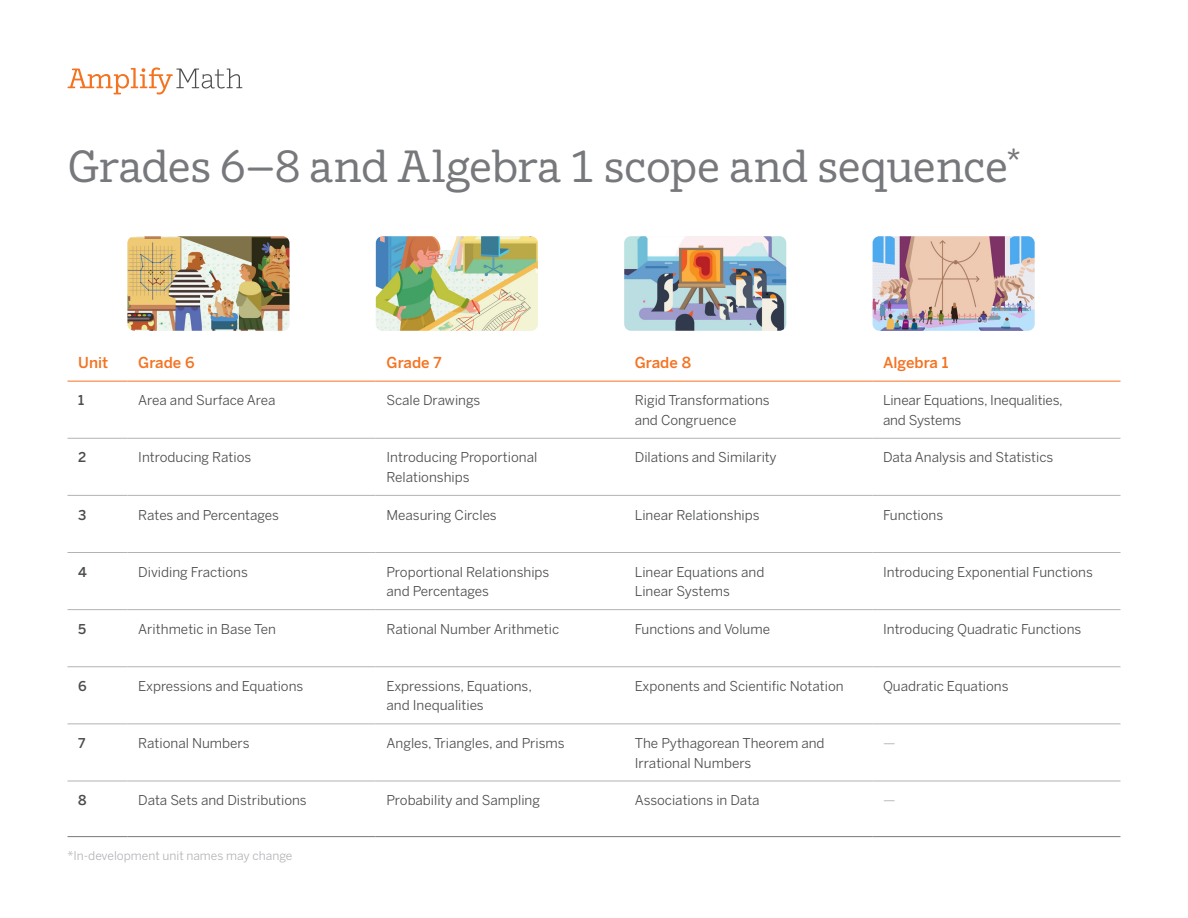
<style>
.page{position:relative;width:1188px;height:918px;background:#fff}
.page>*{position:absolute;margin:0;border:0;box-sizing:border-box;transform-origin:0 0}
.t1{font:45px "Amplify";letter-spacing:-.015em;color:#76787b}
.Grade{font:500 15px "Benton Sans";color:#f47321}
.t2{font:13.5px/19.5px "Benton Sans";color:#4b4c4d}
.Unit{font:500 13.5px "Benton Sans";color:#4b4c4d}
.Table_text{font:13.5px "Benton Sans";color:#b2b3b7}
.t3{font:12px "Benton Sans";color:#b2b3b7}
</style>
<div class="page">
<svg style="left:68px;top:68px;width:174px;height:26px"></svg>
<img style="left:127px;top:236px;width:162px;height:95px">
<hr style="left:68px;top:438px;width:59px;height:1px;background:#b2b3b7">
<hr style="left:127px;top:438px;width:249px;height:1px;background:#b2b3b7">
<hr style="left:376px;top:438px;width:248px;height:1px;background:#b2b3b7">
<hr style="left:624px;top:438px;width:248px;height:1px;background:#b2b3b7">
<hr style="left:872px;top:438px;width:248px;height:1px;background:#b2b3b7">
<hr style="left:68px;top:495px;width:59px;height:1px;background:#b2b3b7">
<hr style="left:127px;top:495px;width:249px;height:1px;background:#b2b3b7">
<hr style="left:376px;top:495px;width:248px;height:1px;background:#b2b3b7">
<hr style="left:624px;top:495px;width:248px;height:1px;background:#b2b3b7">
<hr style="left:872px;top:495px;width:248px;height:1px;background:#b2b3b7">
<hr style="left:68px;top:552px;width:59px;height:1px;background:#b2b3b7">
<hr style="left:127px;top:552px;width:249px;height:1px;background:#b2b3b7">
<hr style="left:376px;top:552px;width:248px;height:1px;background:#b2b3b7">
<hr style="left:624px;top:552px;width:248px;height:1px;background:#b2b3b7">
<hr style="left:872px;top:552px;width:248px;height:1px;background:#b2b3b7">
<hr style="left:68px;top:609px;width:59px;height:1px;background:#b2b3b7">
<hr style="left:127px;top:609px;width:249px;height:1px;background:#b2b3b7">
<hr style="left:376px;top:609px;width:248px;height:1px;background:#b2b3b7">
<hr style="left:624px;top:609px;width:248px;height:1px;background:#b2b3b7">
<hr style="left:872px;top:609px;width:248px;height:1px;background:#b2b3b7">
<hr style="left:68px;top:666px;width:59px;height:1px;background:#b2b3b7">
<hr style="left:127px;top:666px;width:249px;height:1px;background:#b2b3b7">
<hr style="left:376px;top:666px;width:248px;height:1px;background:#b2b3b7">
<hr style="left:624px;top:666px;width:248px;height:1px;background:#b2b3b7">
<hr style="left:872px;top:666px;width:248px;height:1px;background:#b2b3b7">
<hr style="left:68px;top:724px;width:59px;height:1px;background:#b2b3b7">
<hr style="left:127px;top:724px;width:249px;height:1px;background:#b2b3b7">
<hr style="left:376px;top:724px;width:248px;height:1px;background:#b2b3b7">
<hr style="left:624px;top:724px;width:248px;height:1px;background:#b2b3b7">
<hr style="left:872px;top:724px;width:248px;height:1px;background:#b2b3b7">
<hr style="left:68px;top:781px;width:59px;height:1px;background:#b2b3b7">
<hr style="left:127px;top:781px;width:249px;height:1px;background:#b2b3b7">
<hr style="left:376px;top:781px;width:248px;height:1px;background:#b2b3b7">
<hr style="left:624px;top:781px;width:248px;height:1px;background:#b2b3b7">
<hr style="left:872px;top:781px;width:248px;height:1px;background:#b2b3b7">
<hr style="left:68px;top:836px;width:59px;height:1px;background:#76787b">
<hr style="left:127px;top:836px;width:249px;height:1px;background:#76787b">
<hr style="left:376px;top:836px;width:248px;height:1px;background:#76787b">
<hr style="left:624px;top:836px;width:248px;height:1px;background:#76787b">
<hr style="left:872px;top:836px;width:248px;height:1px;background:#76787b">
<hr style="left:68px;top:381px;width:59px;height:1px;background:#f47321">
<hr style="left:127px;top:381px;width:249px;height:1px;background:#f47321">
<hr style="left:376px;top:381px;width:248px;height:1px;background:#f47321">
<hr style="left:624px;top:381px;width:248px;height:1px;background:#f47321">
<hr style="left:872px;top:381px;width:248px;height:1px;background:#f47321">
<img style="left:376px;top:236px;width:162px;height:95px">
<img style="left:624px;top:236px;width:162px;height:95px">
<img style="left:873px;top:236px;width:162px;height:95px">
<h1 class="t1" style="left:68px;top:139px;width:955px">Grades 6–8 and Algebra 1 scope and sequence<sup>*</sup></h1>
<p class="Grade" style="left:78px;top:353px;width:31px">Unit</p>
<p class="Grade" style="left:138px;top:353px;width:58px">Grade 6</p>
<p class="Grade" style="left:387px;top:353px;width:57px">Grade 7</p>
<p class="Grade" style="left:635px;top:353px;width:58px">Grade 8</p>
<p class="Grade" style="left:883px;top:353px;width:67px">Algebra 1</p>
<p class="Unit" style="left:78px;top:392px;width:8px">1</p>
<p class="t2" style="left:138px;top:391px;width:139px">Area and Surface Area</p>
<p class="t2" style="left:387px;top:391px;width:95px">Scale Drawings</p>
<p class="t2" style="left:635px;top:391px;width:136px">Rigid Transformations and Congruence</p>
<p class="t2" style="left:883px;top:391px;width:181px">Linear Equations, Inequalities, and Systems</p>
<p class="Unit" style="left:78px;top:449px;width:10px">2</p>
<p class="t2" style="left:138px;top:448px;width:115px">Introducing Ratios</p>
<p class="t2" style="left:387px;top:448px;width:152px">Introducing Proportional<br>Relationships</p>
<p class="t2" style="left:635px;top:448px;width:143px">Dilations and Similarity</p>
<p class="t2" style="left:883px;top:448px;width:172px">Data Analysis and Statistics</p>
<p class="Unit" style="left:78px;top:506px;width:10px">3</p>
<p class="t2" style="left:138px;top:505px;width:142px">Rates and Percentages</p>
<p class="t2" style="left:387px;top:505px;width:112px">Measuring Circles</p>
<p class="t2" style="left:635px;top:505px;width:126px">Linear Relationships</p>
<p class="t2" style="left:883px;top:505px;width:62px">Functions</p>
<p class="Unit" style="left:78px;top:563px;width:10px">4</p>
<p class="t2" style="left:138px;top:562px;width:111px">Dividing Fractions</p>
<p class="t2" style="left:387px;top:562px;width:164px">Proportional Relationships and Percentages</p>
<p class="t2" style="left:635px;top:562px;width:131px">Linear Equations and<br>Linear Systems</p>
<p class="t2" style="left:883px;top:562px;width:211px">Introducing Exponential Functions</p>
<p class="Unit" style="left:78px;top:621px;width:10px">5</p>
<p class="t2" style="left:138px;top:619px;width:139px">Arithmetic in Base Ten</p>
<p class="t2" style="left:387px;top:619px;width:174px">Rational Number Arithmetic</p>
<p class="t2" style="left:635px;top:619px;width:137px">Functions and Volume</p>
<p class="t2" style="left:883px;top:619px;width:200px">Introducing Quadratic Functions</p>
<p class="Unit" style="left:78px;top:678px;width:10px">6</p>
<p class="t2" style="left:138px;top:676px;width:167px">Expressions and Equations</p>
<p class="t2" style="left:387px;top:676px;width:147px">Expressions, Equations, and Inequalities</p>
<p class="t2" style="left:635px;top:676px;width:210px">Exponents and Scientific Notation</p>
<p class="t2" style="left:883px;top:676px;width:127px">Quadratic Equations</p>
<p class="Unit" style="left:78px;top:735px;width:9px">7</p>
<p class="t2" style="left:138px;top:733px;width:113px">Rational Numbers</p>
<p class="t2" style="left:387px;top:733px;width:180px">Angles, Triangles, and Prisms</p>
<p class="t2" style="left:635px;top:733px;width:191px">The Pythagorean Theorem and<br>Irrational Numbers</p>
<p class="Table_text" style="left:883px;top:735px;width:14px">—</p>
<p class="Unit" style="left:78px;top:792px;width:10px">8</p>
<p class="t2" style="left:138px;top:790px;width:170px">Data Sets and Distributions</p>
<p class="t2" style="left:387px;top:790px;width:155px">Probability and Sampling</p>
<p class="t2" style="left:635px;top:790px;width:126px">Associations in Data</p>
<p class="Table_text" style="left:883px;top:792px;width:14px">—</p>
<p class="t3" style="left:68px;top:848px;width:227px">*In-development unit names may change</p>
</div>
